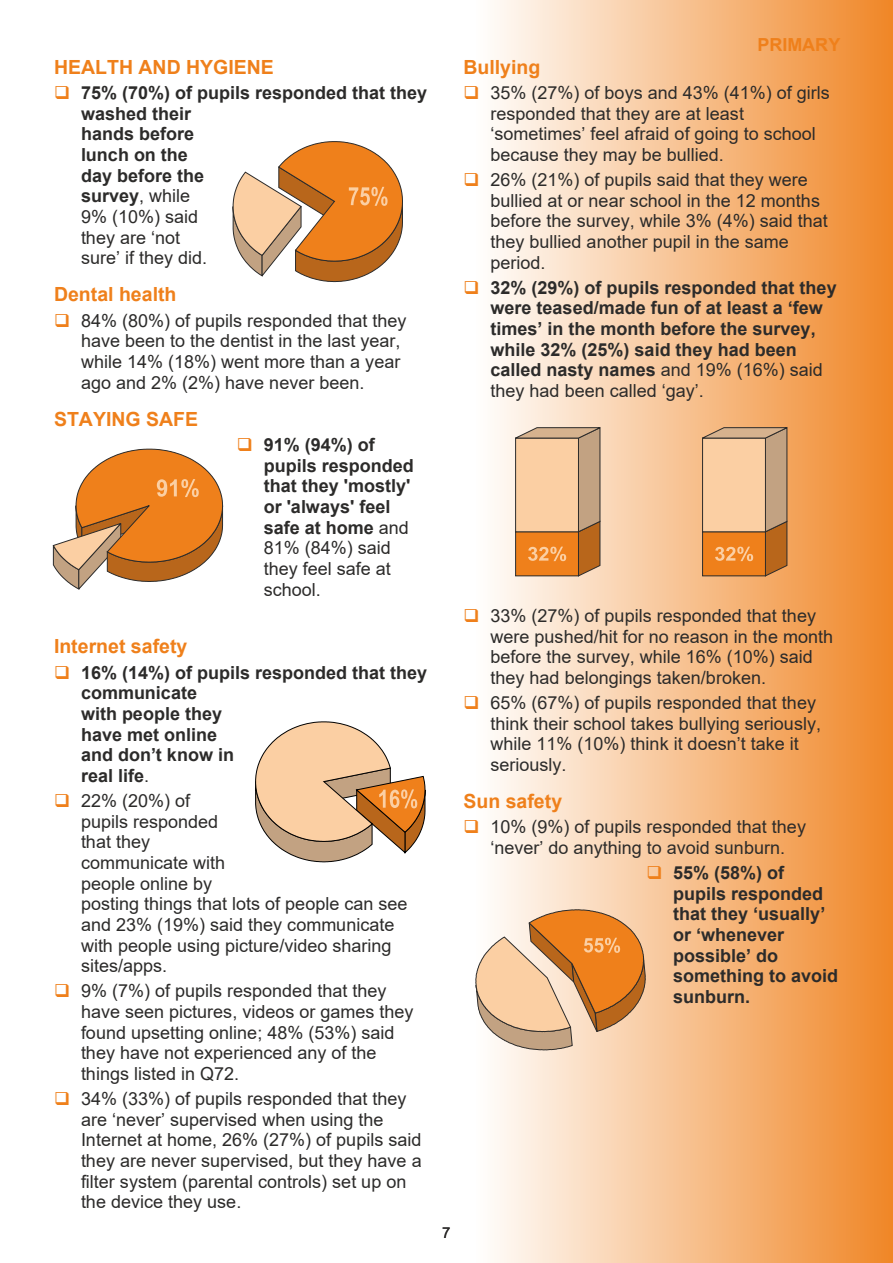
<style>
.page{position:relative;width:893px;height:1263px;background:#fff}
.page>*{position:absolute;margin:0;border:0;box-sizing:border-box;transform-origin:0 0}
.t1{font:700 19.5px "Arial";color:#ef801b}
.t2{font:18px/20.7px "Arial";color:#2c2b2a}
.t3{font:700 18px/20.7px "Arial";color:#2c2b2a}
.t4{font:700 18px "Arial";color:#ef801b}
.t5{font:15px "Arial";color:#2c2b2a}
.s1{font-weight:400}
</style>
<div class="page">
<div style="left:476px;top:0;width:417px;height:1263px;background:linear-gradient(to right,#fffefe,#f08626)"></div>
<svg style="left:232px;top:141px;width:171px;height:141px"></svg>
<svg style="left:52px;top:448px;width:171px;height:142px"></svg>
<svg style="left:255px;top:721px;width:171px;height:141px"></svg>
<svg style="left:475px;top:899px;width:171px;height:151px;background:#e7b484"></svg>
<svg style="left:513px;top:427px;width:90px;height:150px;background:#e1ac79"></svg>
<svg style="left:700px;top:427px;width:90px;height:150px;background:#e0a872"></svg>
<svg style="left:476px;top:86px;width:2px;height:13px"></svg>
<svg style="left:476px;top:173px;width:2px;height:13px"></svg>
<svg style="left:476px;top:281px;width:2px;height:13px"></svg>
<svg style="left:476px;top:609px;width:2px;height:13px"></svg>
<svg style="left:476px;top:696px;width:2px;height:13px"></svg>
<svg style="left:476px;top:820px;width:2px;height:13px"></svg>
<svg style="left:648px;top:866px;width:13px;height:13px"></svg>
<p class="t1" style="left:54px;top:59px;width:221px">HEALTH AND HYGIENE</p>
<p class="t3" style="left:81px;top:84px;width:348px">75% (70%) of pupils responded that they washed their<br>hands before<br>lunch on the<br>day before the<br>survey<span class="s1">, while<br>9% (10%) said<br>they are ‘not<br>sure’ if they did.</span></p>
<p class="t1" style="left:54px;top:287px;width:124px">Dental health</p>
<p class="t2" style="left:81px;top:312px;width:327px">84% (80%) of pupils responded that they have been to the dentist in the last year, while 14% (18%) went more than a year ago and 2% (2%) have never been.</p>
<p class="t1" style="left:54px;top:411px;width:146px">STAYING SAFE</p>
<p class="t3" style="left:264px;top:436px;width:152px">91% (94%) of pupils responded that they 'mostly' or 'always' feel safe at home <span class="s1">and<br>81% (84%) said they feel safe at school.</span></p>
<p class="t1" style="left:54px;top:639px;width:135px">Internet safety</p>
<p class="t3" style="left:81px;top:664px;width:348px">16% (14%) of pupils responded that they communicate<br>with people they<br>have met online<br>and don’t know in<br>real life<span class="s1">.</span></p>
<p class="t2" style="left:81px;top:792px;width:328px">22% (20%) of<br>pupils responded<br>that they<br>communicate with<br>people online by<br>posting things that lots of people can see and 23% (19%) said they communicate with people using picture/video sharing sites/apps.</p>
<p class="t2" style="left:81px;top:982px;width:334px">9% (7%) of pupils responded that they have seen pictures, videos or games they found upsetting online; 48% (53%) said they have not experienced any of the things listed in Q72.</p>
<p class="t2" style="left:81px;top:1090px;width:342px">34% (33%) of pupils responded that they are ‘never’ supervised when using the Internet at home, 26% (27%) of pupils said they are never supervised, but they have a filter system (parental controls) set up on the device they use.</p>
<p class="t4" style="left:757px;top:37px;width:84px">PRIMARY</p>
<p class="t1" style="left:463px;top:59px;width:78px">Bullying</p>
<p class="t2" style="left:490px;top:84px;width:341px">35% (27%) of boys and 43% (41%) of girls responded that they are at least ‘sometimes’ feel afraid of going to school because they may be bullied.</p>
<p class="t2" style="left:490px;top:171px;width:339px">26% (21%) of pupils said that they were bullied at or near school in the 12 months before the survey, while 3% (4%) said that they bullied another pupil in the same period.</p>
<p class="t3" style="left:490px;top:279px;width:348px">32% (29%) of pupils responded that they were teased/made fun of at least a ‘few times’ in the month before the survey, while 32% (25%) said they had been called nasty names <span class="s1">and 19% (16%) said they had been called ‘gay’.</span></p>
<p class="t2" style="left:490px;top:607px;width:344px">33% (27%) of pupils responded that they were pushed/hit for no reason in the month before the survey, while 16% (10%) said they had belongings taken/broken.</p>
<p class="t2" style="left:490px;top:694px;width:332px">65% (67%) of pupils responded that they think their school takes bullying seriously, while 11% (10%) think it doesn’t take it seriously.</p>
<p class="t1" style="left:463px;top:794px;width:100px">Sun safety</p>
<p class="t2" style="left:490px;top:818px;width:317px">10% (9%) of pupils responded that they ‘never’ do anything to avoid sunburn.</p>
<p class="t3" style="left:673px;top:864px;width:167px">55% (58%) of pupils responded that they ‘usually’ or ‘whenever possible’ do something to avoid sunburn.</p>
<p class="t5" style="left:442px;top:1227px;width:10px">7</p>
</div>
